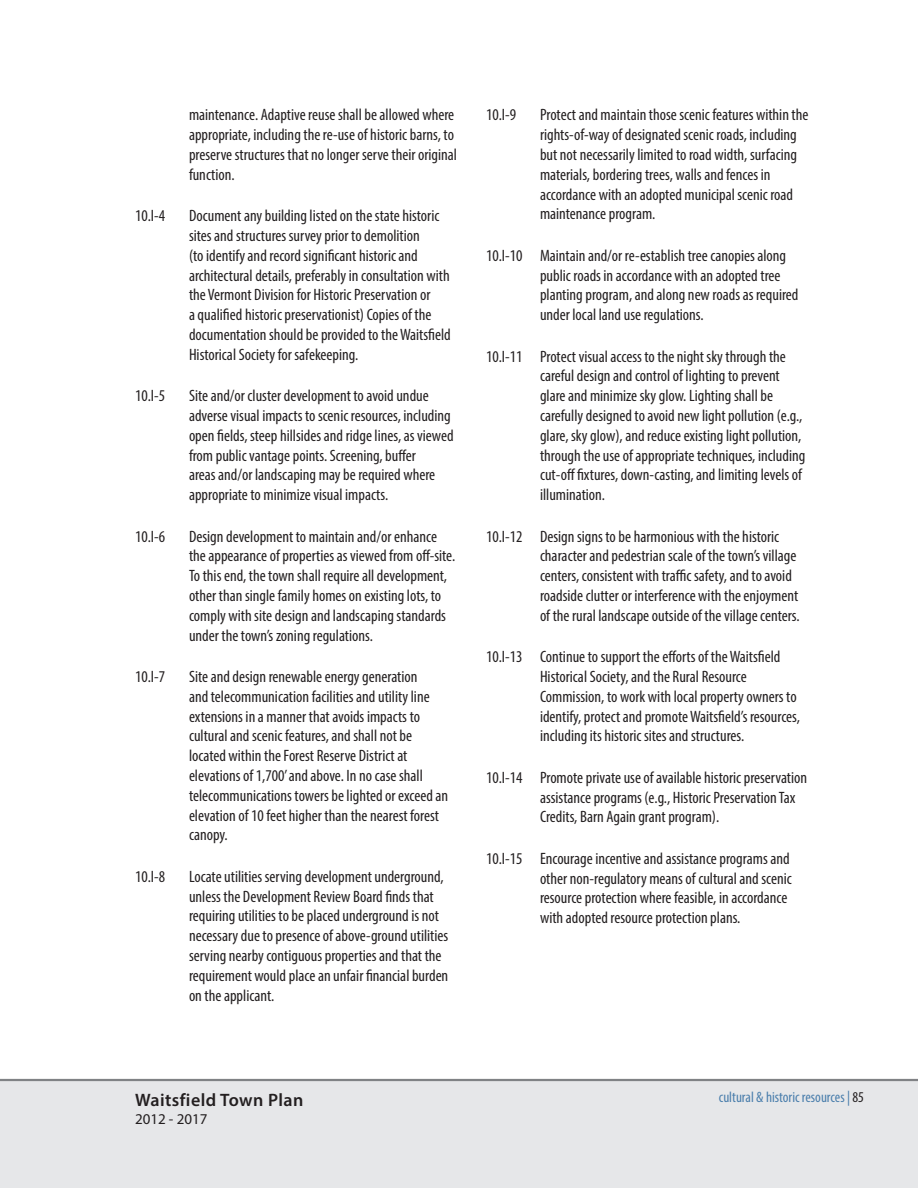
<style>
.page{position:relative;width:918px;height:1188px;background:#fff}
.page>*{position:absolute;margin:0;border:0;box-sizing:border-box;transform-origin:0 0}
.t1{font:600 18px "Myriad Pro";letter-spacing:.025em;color:#231f20}
.t2{font:condensed 16.5px/19.8px "Myriad Pro";color:#231f20}
.t3{font:condensed 15px "Myriad Pro";color:#4a7eac}
.t4{font:15px "Myriad Pro";color:#231f20}
.s1{color:#231f20}
</style>
<div class="page">
<div style="left:0;top:1080px;width:918px;height:108px;background:#e6e7e9"></div>
<hr style="left:0;top:1079px;width:918px;height:2px;background:#808285">
<p class="t2" style="left:189px;top:105px;width:270px">maintenance. Adaptive reuse shall be allowed where appropriate, including the re-use of historic barns, to preserve structures that no longer serve their original function.</p>
<p class="t2" style="left:135px;top:206px;width:32px">10.I-4</p>
<p class="t2" style="left:189px;top:206px;width:263px">Document any building listed on the state historic sites and structures survey prior to demolition<br>(to identify and record significant historic and architectural details, preferably in consultation with the Vermont Division for Historic Preservation or<br>a qualified historic preservationist) Copies of the documentation should be provided to the Waitsfield Historical Society for safekeeping.</p>
<p class="t2" style="left:135px;top:386px;width:32px">10.I-5</p>
<p class="t2" style="left:189px;top:386px;width:266px">Site and/or cluster development to avoid undue adverse visual impacts to scenic resources, including open fields, steep hillsides and ridge lines, as viewed from public vantage points. Screening, buffer<br>areas and/or landscaping may be required where appropriate to minimize visual impacts.</p>
<p class="t2" style="left:135px;top:526px;width:32px">10.I-6</p>
<p class="t2" style="left:189px;top:526px;width:268px">Design development to maintain and/or enhance the appearance of properties as viewed from off-site.<br>To this end, the town shall require all development, other than single family homes on existing lots, to comply with site design and landscaping standards under the town’s zoning regulations.</p>
<p class="t2" style="left:135px;top:666px;width:32px">10.I-7</p>
<p class="t2" style="left:189px;top:666px;width:261px">Site and design renewable energy generation<br>and telecommunication facilities and utility line extensions in a manner that avoids impacts to cultural and scenic features, and shall not be located within the Forest Reserve District at elevations of 1,700’ and above. In no case shall telecommunications towers be lighted or exceed an elevation of 10 feet higher than the nearest forest canopy.</p>
<p class="t2" style="left:135px;top:866px;width:32px">10.I-8</p>
<p class="t2" style="left:189px;top:866px;width:261px">Locate utilities serving development underground, unless the Development Review Board finds that requiring utilities to be placed underground is not necessary due to presence of above-ground utilities serving nearby contiguous properties and that the requirement would place an unfair financial burden on the applicant.</p>
<p class="t2" style="left:486px;top:105px;width:32px">10.I-9</p>
<p class="t2" style="left:540px;top:105px;width:270px">Protect and maintain those scenic features within the rights-of-way of designated scenic roads, including but not necessarily limited to road width, surfacing materials, bordering trees, walls and fences in accordance with an adopted municipal scenic road maintenance program.</p>
<p class="t2" style="left:540px;top:245px;width:260px;text-indent:-54px">10.I-10 Maintain and/or re-establish tree canopies along public roads in accordance with an adopted tree planting program, and along new roads as required under local land use regulations.</p>
<p class="t2" style="left:540px;top:346px;width:267px;text-indent:-54px">10.I-11 Protect visual access to the night sky through the careful design and control of lighting to prevent glare and minimize sky glow. Lighting shall be carefully designed to avoid new light pollution (e.g., glare, sky glow), and reduce existing light pollution, through the use of appropriate techniques, including cut-off fixtures, down-casting, and limiting levels of illumination.</p>
<p class="t2" style="left:540px;top:526px;width:261px;text-indent:-54px">10.I-12 Design signs to be harmonious with the historic character and pedestrian scale of the town’s village centers, consistent with traffic safety, and to avoid roadside clutter or interference with the enjoyment of the rural landscape outside of the village centers.</p>
<p class="t2" style="left:540px;top:647px;width:262px;text-indent:-54px">10.I-13 Continue to support the efforts of the Waitsfield Historical Society, and the Rural Resource Commission, to work with local property owners to identify, protect and promote Waitsfield’s resources, including its historic sites and structures.</p>
<p class="t2" style="left:540px;top:767px;width:269px;text-indent:-54px">10.I-14 Promote private use of available historic preservation assistance programs (e.g., Historic Preservation Tax<br>Credits, Barn Again grant program).</p>
<p class="t2" style="left:540px;top:848px;width:253px;text-indent:-54px">10.I-15 Encourage incentive and assistance programs and other non-regulatory means of cultural and scenic resource protection where feasible, in accordance with adopted resource protection plans.</p>
<p class="t1" style="left:135px;top:1089px;width:170px">Waitsfield Town Plan</p>
<p class="t4" style="left:135px;top:1110px;width:74px">2012 - 2017</p>
<p class="t3" style="left:719px;top:1088px;width:147px">cultural &amp; historic resources | <span class="s1">85</span></p>
</div>
